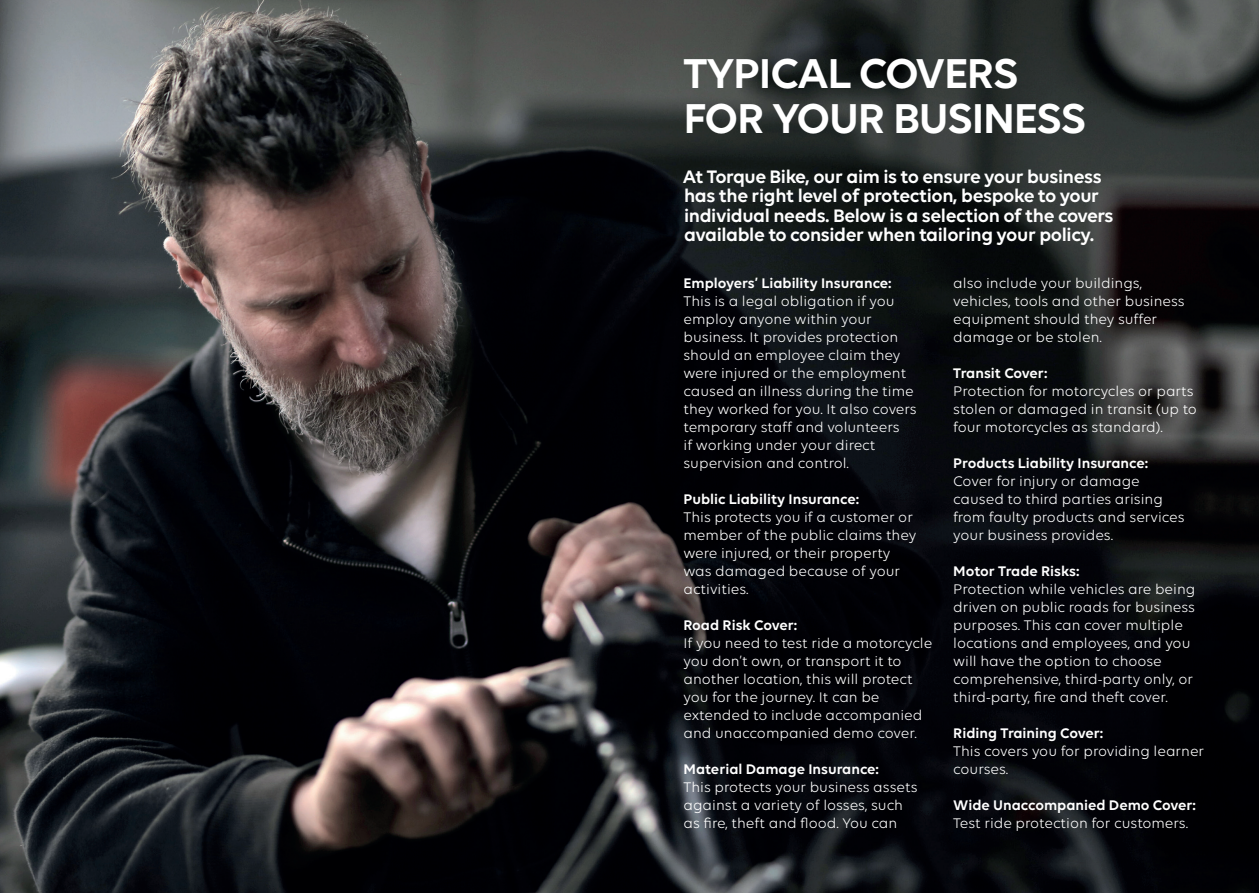
<style>
.page{position:relative;width:1259px;height:893px;background:#fff}
.page>*{position:absolute;margin:0;border:0;box-sizing:border-box;transform-origin:0 0}
.t1{font:600 45px/45px "Volte";letter-spacing:-.025em;color:#fff}
.t2{font:600 19.5px/19.5px "Volte";letter-spacing:-.02em;color:#fff}
.t3{font:15px/18px "Volte";color:#fff}
.t4{font:600 15px "Volte";color:#fff}
</style>
<div class="page">
<img style="left:0;top:0;width:1259px;height:893px">
<h1 class="t1" style="left:683px;top:49px;width:404px">TYPICAL COVERS<br>FOR YOUR BUSINESS</h1>
<h2 class="t2" style="left:683px;top:166px;width:432px">At Torque Bike, our aim is to ensure your business has the right level of protection, bespoke to your individual needs. Below is a selection of the covers available to consider when tailoring your policy.</h2>
<p class="t4" style="left:683px;top:274px;width:210px">Employers’ Liability Insurance:</p>
<p class="t3" style="left:683px;top:292px;width:235px">This is a legal obligation if you employ anyone within your business. It provides protection should an employee claim they were injured or the employment caused an illness during the time they worked for you. It also covers temporary staff and volunteers<br>if working under your direct supervision and control.</p>
<p class="t4" style="left:683px;top:490px;width:177px">Public Liability Insurance:</p>
<p class="t3" style="left:683px;top:508px;width:234px">This protects you if a customer or member of the public claims they were injured, or their property was damaged because of your activities.</p>
<p class="t4" style="left:683px;top:616px;width:115px">Road Risk Cover:</p>
<p class="t3" style="left:683px;top:634px;width:250px">If you need to test ride a motorcycle you don’t own, or transport it to another location, this will protect you for the journey. It can be extended to include accompanied and unaccompanied demo cover.</p>
<p class="t4" style="left:683px;top:760px;width:197px">Material Damage Insurance:</p>
<p class="t3" style="left:683px;top:778px;width:235px">This protects your business assets against a variety of losses, such as fire, theft and flood. You can</p>
<p class="t3" style="left:953px;top:274px;width:233px">also include your buildings, vehicles, tools and other business equipment should they suffer damage or be stolen.</p>
<p class="t4" style="left:953px;top:364px;width:96px">Transit Cover:</p>
<p class="t3" style="left:953px;top:382px;width:245px">Protection for motorcycles or parts stolen or damaged in transit (up to four motorcycles as standard).</p>
<p class="t4" style="left:953px;top:454px;width:196px">Products Liability Insurance:</p>
<p class="t3" style="left:953px;top:472px;width:233px">Cover for injury or damage caused to third parties arising from faulty products and services your business provides.</p>
<p class="t4" style="left:953px;top:562px;width:128px">Motor Trade Risks:</p>
<p class="t3" style="left:953px;top:580px;width:244px">Protection while vehicles are being driven on public roads for business purposes. This can cover multiple locations and employees, and you will have the option to choose comprehensive, third-party only, or third-party, fire and theft cover.</p>
<p class="t4" style="left:953px;top:724px;width:152px">Riding Training Cover:</p>
<p class="t3" style="left:953px;top:742px;width:252px">This covers you for providing learner courses.</p>
<p class="t4" style="left:953px;top:796px;width:244px">Wide Unaccompanied Demo Cover:</p>
<p class="t3" style="left:953px;top:814px;width:236px">Test ride protection for customers.</p>
</div>
